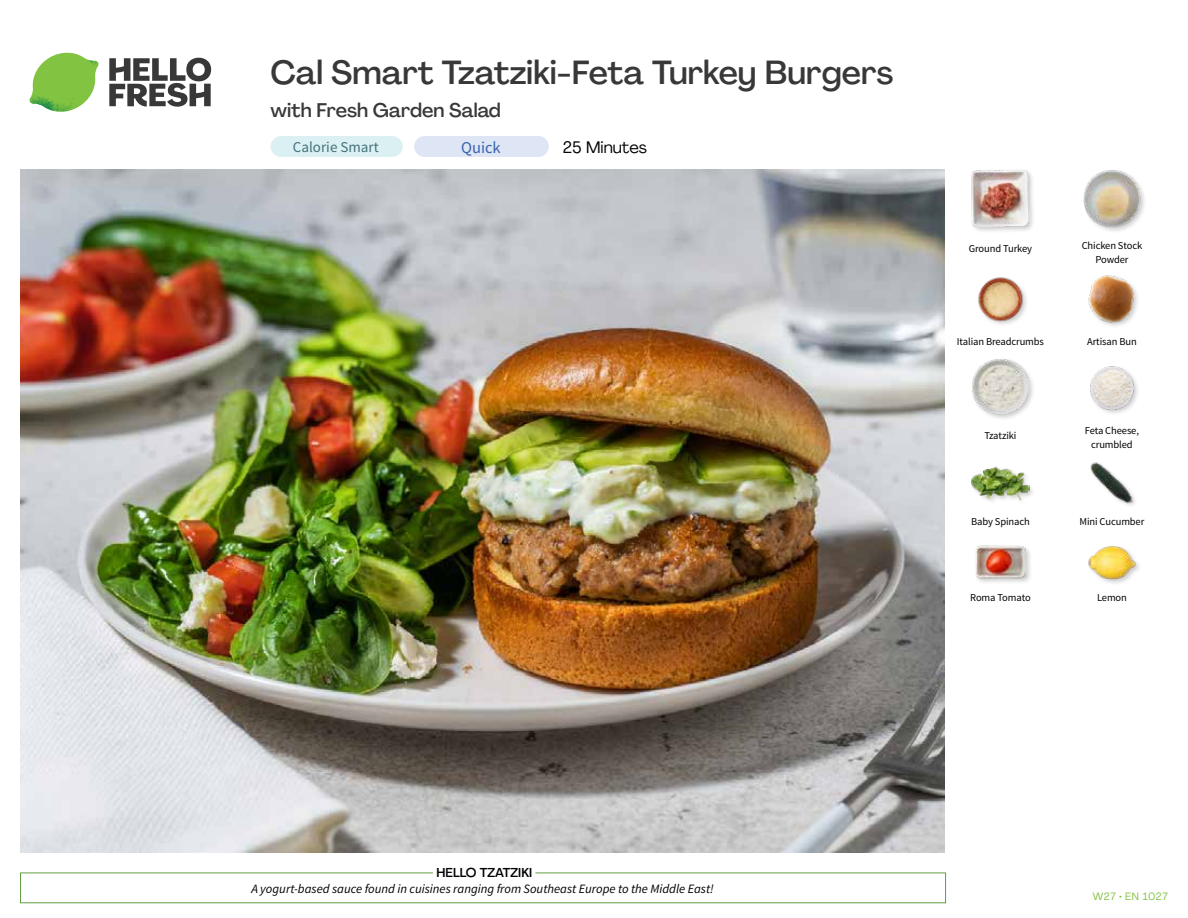
<style>
.page{position:relative;width:1188px;height:918px;background:#fff}
.page>*{position:absolute;margin:0;border:0;box-sizing:border-box;transform-origin:0 0}
.t1{font:500 33px "Agrandir";color:#383839}
.t2{font:500 19.5px "Agrandir";color:#383839}
.t3{font:16.5px "Agrandir";color:#000}
.t4{font:16.5px "Source Sans Pro";color:#3763af}
.t5{font:15px "Source Sans Pro";color:#43717b}
.t6{font:italic 12.75px "Source Sans Pro";color:#000}
.t7{font:500 12.75px "Agrandir";color:#000}
.t8{font:10.5px/13.5px "Source Sans Pro";letter-spacing:-.01em;color:#000;text-align:center}
.t9{font:10.5px "Agrandir";letter-spacing:.05em;color:#82c341}
</style>
<div class="page">
<svg style="left:109px;top:57px;width:102px;height:50px"></svg>
<svg style="left:34px;top:53px;width:62px;height:40px"></svg>
<img style="left:67px;top:53px;width:32px;height:26px">
<img style="left:33px;top:75px;width:59px;height:11px">
<img style="left:29px;top:79px;width:61px;height:33px">
<img style="left:65px;top:86px;width:27px;height:25px">
<div style="left:20px;top:873px;width:926px;height:30px;border:1px solid #609f43"></div>
<div style="left:433px;top:865px;width:102px;height:15px;background:#fff"></div>
<img style="left:21px;top:170px;width:924px;height:682px">
<div style="left:414px;top:136px;width:135px;height:21px;background:#dee5f4;border-radius:10px"></div>
<img style="left:1088px;top:546px;width:51px;height:38px">
<div style="left:974px;top:544px;width:59px;height:41px;background:#000;opacity:.2"></div>
<img style="left:975px;top:544px;width:51px;height:41px">
<img style="left:1090px;top:462px;width:45px;height:44px">
<div style="left:970px;top:466px;width:66px;height:41px;background:#000;opacity:.2"></div>
<img style="left:972px;top:466px;width:57px;height:41px">
<img style="left:1090px;top:366px;width:48px;height:48px">
<div style="left:971px;top:357px;width:64px;height:64px;background:#000;opacity:.2"></div>
<img style="left:972px;top:358px;width:57px;height:57px">
<img style="left:1088px;top:275px;width:50px;height:51px">
<img style="left:978px;top:277px;width:49px;height:48px">
<div style="left:1082px;top:169px;width:65px;height:64px;background:#000;opacity:.2"></div>
<img style="left:1083px;top:170px;width:58px;height:57px">
<div style="left:970px;top:169px;width:65px;height:64px;background:#000;opacity:.2"></div>
<img style="left:972px;top:170px;width:57px;height:57px">
<div style="left:271px;top:136px;width:132px;height:21px;background:#dbf0f2;border-radius:10px"></div>
<h1 class="t1" style="left:271px;top:52px;width:624px">Cal Smart Tzatziki-Feta Turkey Burgers</h1>
<h2 class="t2" style="left:271px;top:98px;width:232px">with Fresh Garden Salad</h2>
<h3 class="t3" style="left:563px;top:137px;width:86px">25 Minutes</h3>
<h3 class="t4" style="left:461px;top:137px;width:41px">Quick</h3>
<h3 class="t5" style="left:293px;top:138px;width:87px">Calorie Smart</h3>
<p class="t8" style="left:969px;top:242px;width:65px">Ground Turkey</p>
<p class="t8" style="left:1082px;top:239px;width:62px">Chicken Stock<br>Powder</p>
<p class="t8" style="left:957px;top:335px;width:89px">Italian Breadcrumbs</p>
<p class="t8" style="left:1087px;top:335px;width:51px">Artisan Bun</p>
<p class="t8" style="left:984px;top:429px;width:34px">Tzatziki</p>
<p class="t8" style="left:1085px;top:424px;width:56px">Feta Cheese, crumbled</p>
<p class="t8" style="left:971px;top:515px;width:60px">Baby Spinach</p>
<p class="t8" style="left:1080px;top:515px;width:66px">Mini Cucumber</p>
<p class="t8" style="left:970px;top:591px;width:62px">Roma Tomato</p>
<p class="t8" style="left:1097px;top:591px;width:31px">Lemon</p>
<p class="t7" style="left:437px;top:864px;width:97px">HELLO TZATZIKI</p>
<p class="t6" style="left:251px;top:881px;width:464px">A yogurt-based sauce found in cuisines ranging from Southeast Europe to the Middle East!</p>
<p class="t9" style="left:1093px;top:890px;width:76px">W27 • EN 1027</p>
</div>
